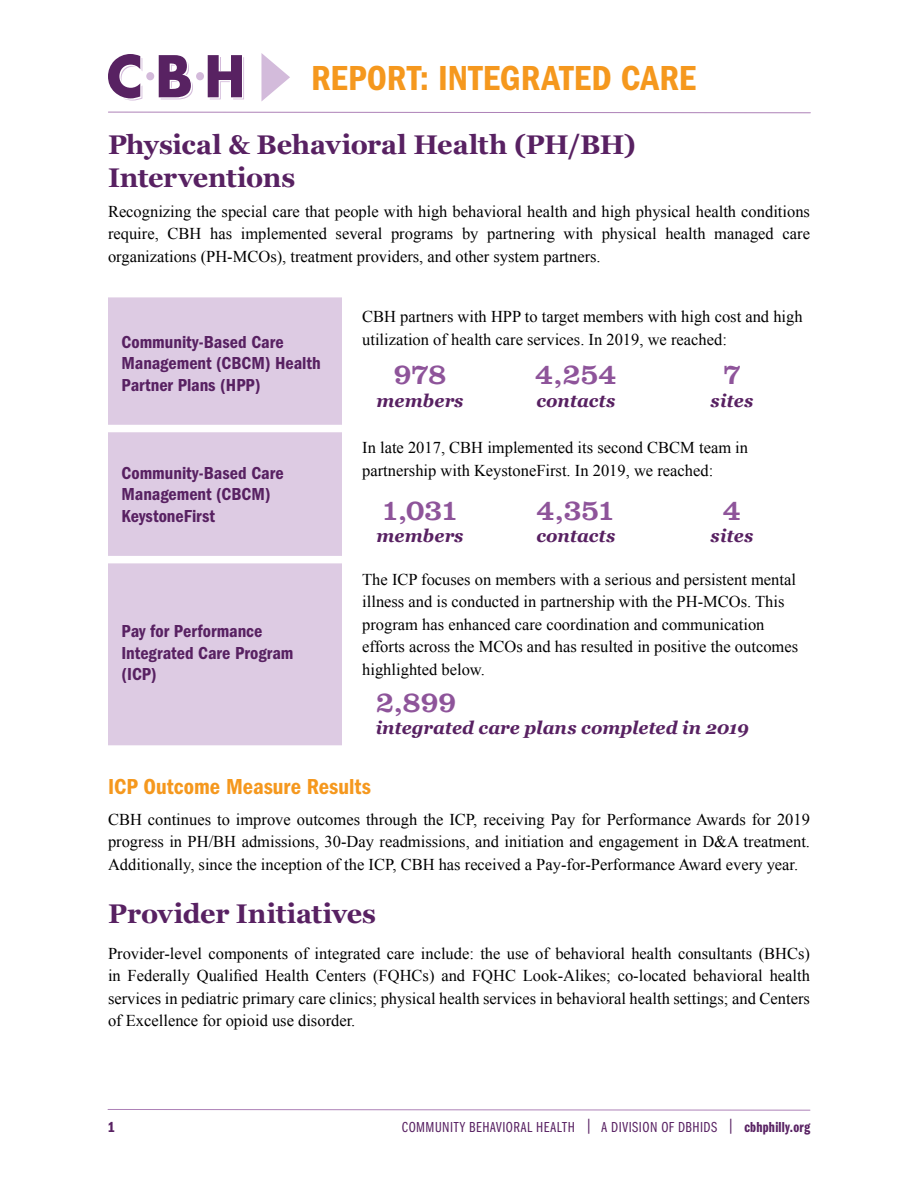
<style>
.page{position:relative;width:918px;height:1188px;background:#fff}
.page>*{position:absolute;margin:0;border:0;box-sizing:border-box;transform-origin:0 0}
.t1{font:36px "ITC Franklin Gothic Std Dm Cd";letter-spacing:.01em;color:#f5981e}
.t2{font:30px "Clarendon LT Std";letter-spacing:-.015em;color:#8e549a}
.t3{font:700 27px/33px "Georgia";letter-spacing:-.01em;color:#582162}
.t4{font:22.5px "ITC Franklin Gothic Std Dm Cd";color:#f5981e}
.t5{font:18px/21.6px "ITC Franklin Gothic Std Dm Cd";color:#582162}
.t6{font:italic 700 18px "Georgia";color:#582162}
.t7{font:16.5px/22.5px "Times New Roman";color:#000;text-align:justify}
.t8{font:15px "ITC Franklin Gothic Std Bk Cp";letter-spacing:.035em;color:#582162}
.t9{font:15px "ITC Franklin Gothic Std Dm Cd";color:#582162}
.s1{font-family:"ITC Franklin Gothic Std Dm Cp"}
</style>
<div class="page">
<svg style="left:108px;top:54px;width:35px;height:47px"></svg>
<svg style="left:159px;top:55px;width:34px;height:44px"></svg>
<svg style="left:208px;top:55px;width:36px;height:44px"></svg>
<div style="left:146px;top:72px;width:8px;height:8px;background:#d3bada;border-radius:50%"></div>
<div style="left:196px;top:72px;width:8px;height:8px;background:#d3bada;border-radius:50%"></div>
<svg style="left:108px;top:111px;width:703px;height:3px"></svg>
<svg style="left:261px;top:53px;width:29px;height:49px"></svg>
<svg style="left:107px;top:1109px;width:704px;height:2px"></svg>
<div style="left:108px;top:297px;width:234px;height:448px;background:#ddcbe3"></div>
<div style="left:108px;top:425px;width:234px;height:7px;background:#fff"></div>
<div style="left:108px;top:556px;width:234px;height:7px;background:#fff"></div>
<h1 class="t1" style="left:311px;top:57px;width:387px">REPORT: INTEGRATED CARE</h1>
<h3 class="t3" style="left:108px;top:128px;width:530px">Physical &amp; Behavioral Health (PH/BH)<br>Interventions</h3>
<p class="t7" style="left:108px;top:200px;width:704px">Recognizing the special care that people with high behavioral health and high physical health conditions require, CBH has implemented several programs by partnering with physical health managed care organizations (PH-MCOs), treatment providers, and other system partners.</p>
<p class="t5" style="left:122px;top:331px;width:201px">Community-Based Care<br>Management (CBCM) Health<br>Partner Plans (HPP)</p>
<p class="t5" style="left:122px;top:462px;width:164px">Community-Based Care<br>Management (CBCM)<br>KeystoneFirst</p>
<p class="t5" style="left:122px;top:620px;width:173px">Pay for Performance<br>Integrated Care Program (ICP)</p>
<p class="t7" style="left:362px;top:305px;width:442px">CBH partners with HPP to target members with high cost and high utilization of health care services. In 2019, we reached:</p>
<h2 class="t2" style="left:394px;top:357px;width:54px">978</h2>
<p class="t6" style="left:376px;top:390px;width:89px">members</p>
<h2 class="t2" style="left:535px;top:357px;width:83px">4,254</h2>
<p class="t6" style="left:536px;top:390px;width:81px">contacts</p>
<h2 class="t2" style="left:723px;top:357px;width:20px">7</h2>
<p class="t6" style="left:711px;top:390px;width:44px">sites</p>
<p class="t7" style="left:362px;top:436px;width:387px">In late 2017, CBH implemented its second CBCM team in partnership with KeystoneFirst. In 2019, we reached:</p>
<h2 class="t2" style="left:381px;top:492px;width:79px">1,031</h2>
<p class="t6" style="left:376px;top:526px;width:89px">members</p>
<h2 class="t2" style="left:537px;top:492px;width:80px">4,351</h2>
<p class="t6" style="left:536px;top:526px;width:81px">contacts</p>
<h2 class="t2" style="left:723px;top:492px;width:20px">4</h2>
<p class="t6" style="left:711px;top:526px;width:44px">sites</p>
<p class="t7" style="left:362px;top:568px;width:437px;text-align:left">The ICP focuses on members with a serious and persistent mental illness and is conducted in partnership with the PH-MCOs. This program has enhanced care coordination and communication efforts across the MCOs and has resulted in positive the outcomes highlighted below.</p>
<h2 class="t2" style="left:376px;top:684px;width:82px">2,899</h2>
<p class="t6" style="left:376px;top:718px;width:374px">integrated care plans completed in 2019</p>
<h3 class="t4" style="left:108px;top:774px;width:264px">ICP Outcome Measure Results</h3>
<p class="t7" style="left:108px;top:808px;width:704px">CBH continues to improve outcomes through the ICP, receiving Pay for Performance Awards for 2019 progress in PH/BH admissions, 30-Day readmissions, and initiation and engagement in D&amp;A treatment.<br>Additionally, since the inception of the ICP, CBH has received a Pay-for-Performance Award every year.</p>
<h3 class="t3" style="left:108px;top:897px;width:270px">Provider Initiatives</h3>
<p class="t7" style="left:108px;top:941px;width:704px">Provider-level components of integrated care include: the use of behavioral health consultants (BHCs) in Federally Qualified Health Centers (FQHCs) and FQHC Look-Alikes; co-located behavioral health services in pediatric primary care clinics; physical health services in behavioral health settings; and Centers of Excellence for opioid use disorder.</p>
<p class="t9" style="left:108px;top:1118px;width:9px">1</p>
<p class="t8" style="left:402px;top:1118px;width:410px">COMMUNITY BEHAVIORAL HEALTH | A DIVISION OF DBHIDS | <span class="s1">cbhphilly.org</span></p>
</div>
